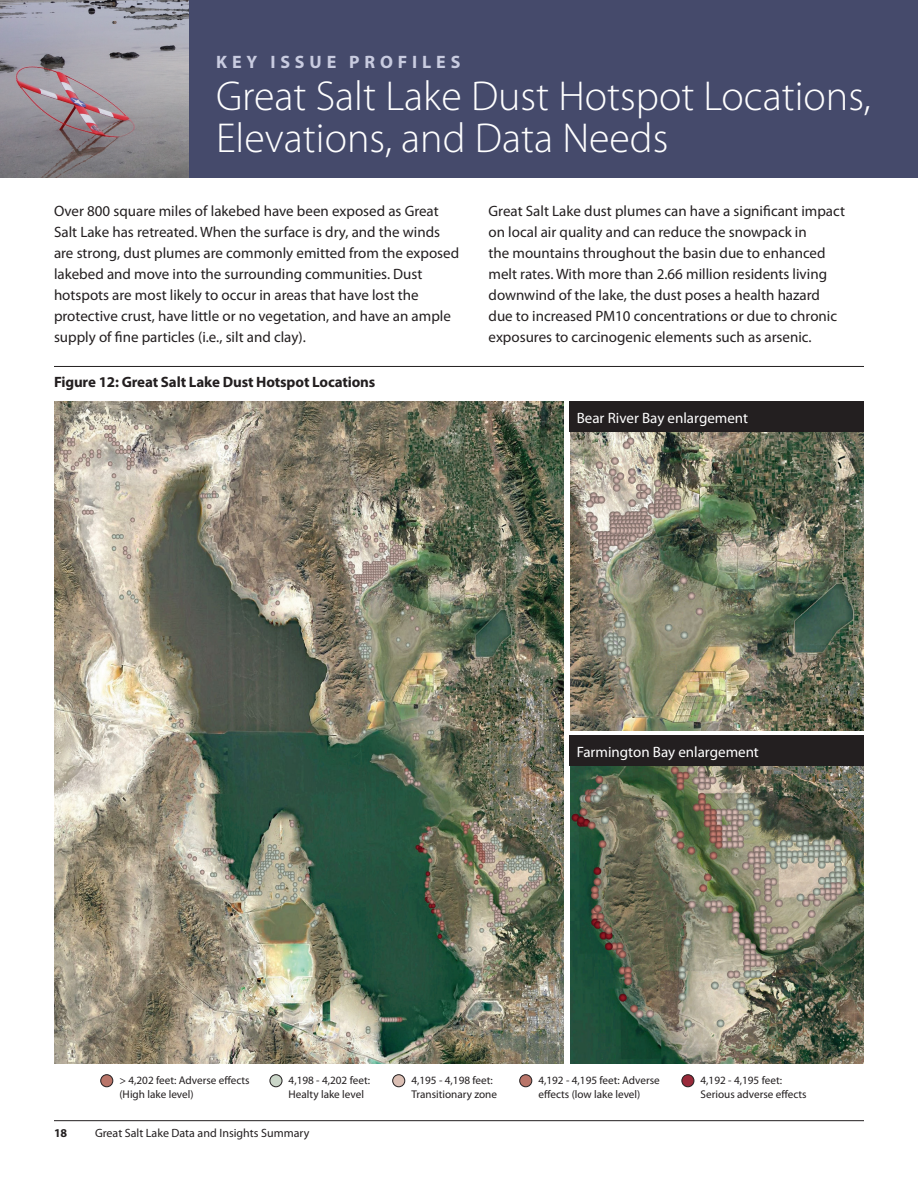
<style>
.page{position:relative;width:918px;height:1188px;background:#fff}
.page>*{position:absolute;margin:0;border:0;box-sizing:border-box;transform-origin:0 0}
.t1{font:300 42px/42px "Myriad Pro";color:#fff}
.t2{font:700 18px "Myriad Pro";letter-spacing:.27em;color:#c9cce0}
.t3{font:15px/21px "Myriad Pro";color:#231f20}
.t4{font:15px "Myriad Pro";color:#fff}
.t5{font:700 15px "Myriad Pro";letter-spacing:-.01em;color:#231f20}
.t6{font:12px "Myriad Pro";color:#231f20}
.t7{font:700 12px "Myriad Pro";color:#231f20}
.t8{font:11.25px/13.5px "Myriad Pro";color:#231f20}
</style>
<div class="page">
<div style="left:0;top:0;width:918px;height:177px;background:#454a6b"></div>
<img style="left:54px;top:402px;width:510px;height:661px">
<img style="left:570px;top:432px;width:294px;height:298px">
<img style="left:570px;top:766px;width:294px;height:297px">
<hr style="left:54px;top:366px;width:810px;height:1px;background:#231f20">
<div style="left:101px;top:1075px;width:12px;height:12px;background:#b97569;border-radius:50%"></div>
<div style="left:101px;top:1075px;width:12px;height:12px;border:1px solid #231f20;border-radius:50%"></div>
<div style="left:270px;top:1075px;width:12px;height:12px;background:#cad6c8;border-radius:50%"></div>
<div style="left:270px;top:1075px;width:12px;height:12px;border:1px solid #231f20;border-radius:50%"></div>
<div style="left:393px;top:1075px;width:12px;height:12px;background:#dbbfb4;border-radius:50%"></div>
<div style="left:393px;top:1075px;width:12px;height:12px;border:1px solid #231f20;border-radius:50%"></div>
<div style="left:520px;top:1075px;width:12px;height:12px;background:#b97569;border-radius:50%"></div>
<div style="left:520px;top:1075px;width:12px;height:12px;border:1px solid #231f20;border-radius:50%"></div>
<div style="left:682px;top:1075px;width:12px;height:12px;background:#992a3a;border-radius:50%"></div>
<div style="left:682px;top:1075px;width:12px;height:12px;border:1px solid #231f20;border-radius:50%"></div>
<div style="left:569px;top:402px;width:295px;height:30px;background:#231f20"></div>
<div style="left:569px;top:735px;width:295px;height:31px;background:#231f20"></div>
<img style="left:0;top:0;width:189px;height:177px">
<hr style="left:54px;top:1120px;width:810px;height:1px;background:#231f20">
<p class="t2" style="left:216px;top:50px;width:246px">KEY ISSUE PROFILES</p>
<h1 class="t1" style="left:216px;top:75px;width:656px">Great Salt Lake Dust Hotspot Locations,<br>Elevations, and Data Needs</h1>
<p class="t3" style="left:54px;top:201px;width:407px">Over 800 square miles of lakebed have been exposed as Great Salt Lake has retreated. When the surface is dry, and the winds are strong, dust plumes are commonly emitted from the exposed lakebed and move into the surrounding communities. Dust hotspots are most likely to occur in areas that have lost the protective crust, have little or no vegetation, and have an ample supply of fine particles (i.e., silt and clay).</p>
<p class="t3" style="left:489px;top:201px;width:358px">Great Salt Lake dust plumes can have a significant impact on local air quality and can reduce the snowpack in<br>the mountains throughout the basin due to enhanced melt rates. With more than 2.66 million residents living downwind of the lake, the dust poses a health hazard due to increased PM10 concentrations or due to chronic exposures to carcinogenic elements such as arsenic.</p>
<p class="t5" style="left:54px;top:372px;width:323px">Figure 12: Great Salt Lake Dust Hotspot Locations</p>
<p class="t4" style="left:577px;top:409px;width:173px">Bear River Bay enlargement</p>
<p class="t4" style="left:577px;top:743px;width:184px">Farmington Bay enlargement</p>
<p class="t8" style="left:119px;top:1073px;width:132px">&gt; 4,202 feet: Adverse effects (High lake level)</p>
<p class="t8" style="left:289px;top:1073px;width:83px">4,198 - 4,202 feet:<br>Healty lake level</p>
<p class="t8" style="left:411px;top:1073px;width:87px">4,195 - 4,198 feet:<br>Transitionary zone</p>
<p class="t8" style="left:538px;top:1073px;width:123px">4,192 - 4,195 feet: Adverse effects (low lake level)</p>
<p class="t8" style="left:701px;top:1073px;width:108px">4,192 - 4,195 feet:<br>Serious adverse effects</p>
<p class="t7" style="left:54px;top:1125px;width:15px">18</p>
<p class="t6" style="left:95px;top:1126px;width:216px">Great Salt Lake Data and Insights Summary</p>
</div>
